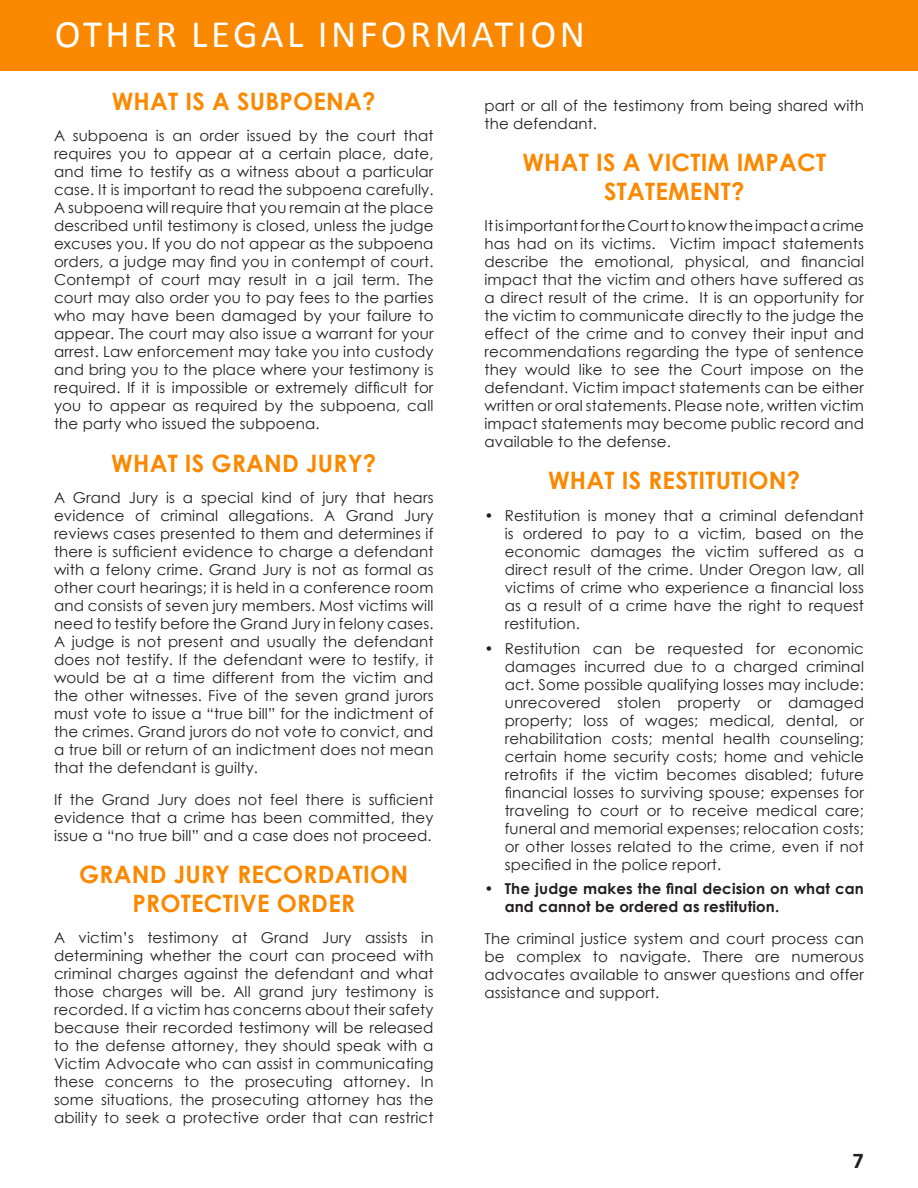
<style>
.page{position:relative;width:918px;height:1188px;background:#fff}
.page>*{position:absolute;margin:0;border:0;box-sizing:border-box;transform-origin:0 0}
.t1{font:39px "Calibri";letter-spacing:.09em;color:#fff}
.t2{font:700 24px/28.8px "Century Gothic";letter-spacing:.01em;color:#fa8900;text-align:center}
.t3{font:700 22.5px "Calibri";color:#231f20}
.t4{font:15px/18px "Century Gothic";letter-spacing:.01em;color:#231f20;text-align:justify}
.t5{font:700 15px/18px "Century Gothic";letter-spacing:.01em;color:#231f20}
</style>
<div class="page">
<div style="left:0;top:0;width:918px;height:70px;background:#fa8900"></div>
<p class="t1" style="left:55px;top:7px;width:532px">OTHER LEGAL INFORMATION</p>
<p class="t2" style="left:112px;top:86px;width:266px">WHAT IS A SUBPOENA?</p>
<p class="t4" style="left:54px;top:127px;width:381px">A subpoena is an order issued by the court that requires you to appear at a certain place, date, and time to testify as a witness about a particular case. It is important to read the subpoena carefully.<br>A subpoena will require that you remain at the place described until testimony is closed, unless the judge excuses you. If you do not appear as the subpoena orders, a judge may find you in contempt of court.<br>Contempt of court may result in a jail term. The court may also order you to pay fees to the parties who may have been damaged by your failure to appear. The court may also issue a warrant for your arrest. Law enforcement may take you into custody and bring you to the place where your testimony is required. If it is impossible or extremely difficult for you to appear as required by the subpoena, call the party who issued the subpoena.</p>
<p class="t2" style="left:111px;top:447px;width:266px">WHAT IS GRAND JURY?</p>
<p class="t4" style="left:54px;top:488px;width:381px">A Grand Jury is a special kind of jury that hears evidence of criminal allegations. A Grand Jury reviews cases presented to them and determines if there is sufficient evidence to charge a defendant with a felony crime. Grand Jury is not as formal as other court hearings; it is held in a conference room and consists of seven jury members. Most victims will need to testify before the Grand Jury in felony cases.<br>A judge is not present and usually the defendant does not testify. If the defendant were to testify, it would be at a time different from the victim and the other witnesses. Five of the seven grand jurors must vote to issue a “true bill” for the indictment of the crimes. Grand jurors do not vote to convict, and a true bill or return of an indictment does not mean that the defendant is guilty.</p>
<p class="t4" style="left:54px;top:790px;width:381px">If the Grand Jury does not feel there is sufficient evidence that a crime has been committed, they issue a “no true bill” and a case does not proceed.</p>
<p class="t2" style="left:79px;top:859px;width:331px">GRAND JURY RECORDATION<br>PROTECTIVE ORDER</p>
<p class="t4" style="left:54px;top:929px;width:381px">A victim’s testimony at Grand Jury assists in determining whether the court can proceed with criminal charges against the defendant and what those charges will be. All grand jury testimony is recorded. If a victim has concerns about their safety because their recorded testimony will be released to the defense attorney, they should speak with a Victim Advocate who can assist in communicating these concerns to the prosecuting attorney. In some situations, the prosecuting attorney has the ability to seek a protective order that can restrict</p>
<p class="t4" style="left:484px;top:96px;width:381px">part or all of the testimony from being shared with the defendant.</p>
<p class="t2" style="left:522px;top:147px;width:305px">WHAT IS A VICTIM IMPACT<br>STATEMENT?</p>
<p class="t4" style="left:484px;top:217px;width:381px">It is important for the Court to know the impact a crime has had on its victims. Victim impact statements describe the emotional, physical, and financial impact that the victim and others have suffered as a direct result of the crime. It is an opportunity for the victim to communicate directly to the judge the effect of the crime and to convey their input and recommendations regarding the type of sentence they would like to see the Court impose on the defendant. Victim impact statements can be either written or oral statements. Please note, written victim impact statements may become public record and available to the defense.</p>
<p class="t2" style="left:548px;top:465px;width:254px">WHAT IS RESTITUTION?</p>
<p class="t4" style="left:505px;top:506px;width:361px;text-indent:-20px">• Restitution is money that a criminal defendant is ordered to pay to a victim, based on the economic damages the victim suffered as a direct result of the crime. Under Oregon law, all victims of crime who experience a financial loss as a result of a crime have the right to request restitution.</p>
<p class="t4" style="left:505px;top:639px;width:361px;text-indent:-20px">• Restitution can be requested for economic damages incurred due to a charged criminal act. Some possible qualifying losses may include: unrecovered stolen property or damaged property; loss of wages; medical, dental, or rehabilitation costs; mental health counseling; certain home security costs; home and vehicle retrofits if the victim becomes disabled; future financial losses to surviving spouse; expenses for traveling to court or to receive medical care; funeral and memorial expenses; relocation costs; or other losses related to the crime, even if not specified in the police report.</p>
<p class="t5" style="left:505px;top:879px;width:361px;text-indent:-20px">• The judge makes the final decision on what can and cannot be ordered as restitution.</p>
<p class="t4" style="left:484px;top:929px;width:381px">The criminal justice system and court process can be complex to navigate. There are numerous advocates available to answer questions and offer assistance and support.</p>
<h3 class="t3" style="left:853px;top:1144px;width:13px">7</h3>
</div>
